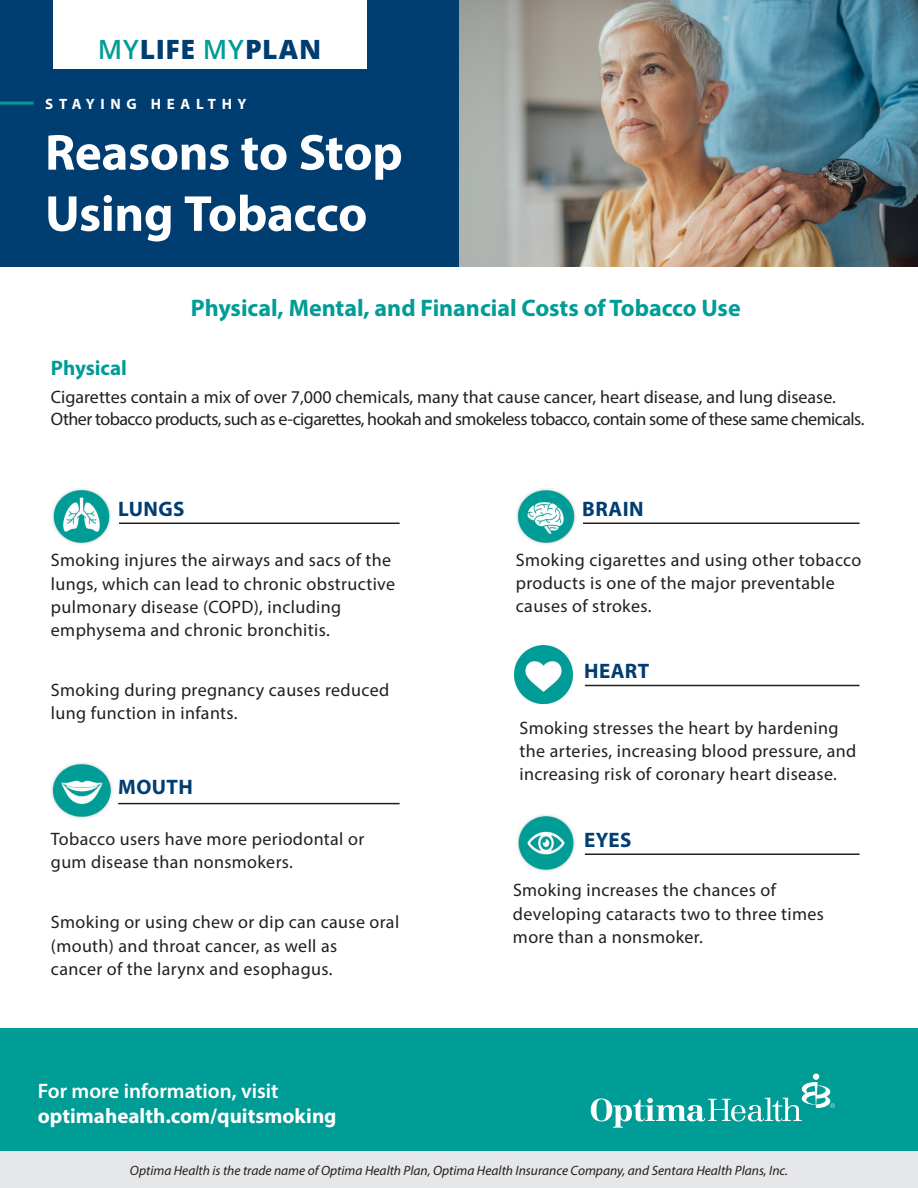
<style>
.page{position:relative;width:918px;height:1188px;background:#fff}
.page>*{position:absolute;margin:0;border:0;box-sizing:border-box;transform-origin:0 0}
.t1{font:700 51px/61.2px "Myriad Pro";letter-spacing:-.01em;color:#fff}
.t2{font:800 26.55px "Open Sans";letter-spacing:.02em;color:#003d71}
.t3{font:700 24px "Myriad Pro";color:#009c96}
.t4{font:700 21px/25.2px "Myriad Pro";color:#fff}
.t5{font:700 21px "Myriad Pro";letter-spacing:.02em;color:#003d71}
.t6{font:700 21px "Myriad Pro";color:#009c96}
.t7{font:18px/23.2px "Myriad Pro";letter-spacing:.02em;color:#231f20}
.t8{font:18px/21.6px "Myriad Pro";letter-spacing:-.03em;color:#231f20}
.t9{font:700 15px "Myriad Pro";letter-spacing:.38em;color:#fff}
.t10{font:italic 13.5px "Myriad Pro";color:#231f20}
.s1{font-weight:600;color:#009c96}
.s2{font-weight:600}
</style>
<div class="page">
<hr style="left:585px;top:853px;width:274px;height:2px;background:#231f20">
<hr style="left:585px;top:685px;width:274px;height:1px;background:#231f20">
<hr style="left:553px;top:523px;width:306px;height:1px;background:#231f20">
<hr style="left:118px;top:803px;width:282px;height:1px;background:#231f20">
<img style="left:459px;top:0;width:459px;height:267px">
<div style="left:0;top:0;width:459px;height:267px;background:#003d71"></div>
<hr style="left:0;top:102px;width:34px;height:3px;background:#009c96">
<div style="left:0;top:1151px;width:918px;height:37px;background:#e6e7e9"></div>
<div style="left:0;top:1028px;width:918px;height:123px;background:#009c96"></div>
<div style="left:53px;top:0;width:313px;height:69px;background:#fff"></div>
<hr style="left:92px;top:523px;width:308px;height:1px;background:#231f20">
<img style="left:52px;top:488px;width:66px;height:56px">
<img style="left:51px;top:762px;width:61px;height:56px">
<img style="left:516px;top:489px;width:66px;height:55px">
<img style="left:514px;top:646px;width:59px;height:58px">
<img style="left:517px;top:815px;width:58px;height:56px">
<svg style="left:591px;top:1074px;width:244px;height:54px"></svg>
<p class="t2" style="left:98px;top:29px;width:225px"><span class="s1">MY</span>LIFE <span class="s1">MY</span>PLAN</p>
<p class="t9" style="left:45px;top:94px;width:203px">STAYING HEALTHY</p>
<p class="t1" style="left:45px;top:120px;width:359px">Reasons to Stop<br>Using Tobacco</p>
<p class="t3" style="left:191px;top:292px;width:551px">Physical, Mental, and Financial Costs of Tobacco Use</p>
<p class="t6" style="left:51px;top:354px;width:78px">Physical</p>
<p class="t8" style="left:51px;top:386px;width:815px">Cigarettes contain a mix of over 7,000 chemicals, many that cause cancer, heart disease, and lung disease.<br>Other tobacco products, such as e-cigarettes, hookah and smokeless tobacco, contain some of these same chemicals.</p>
<p class="t5" style="left:118px;top:496px;width:68px">LUNGS</p>
<p class="t7" style="left:51px;top:549px;width:346px">Smoking injures the airways and sacs of the lungs, which can lead to chronic obstructive pulmonary disease (COPD), including emphysema and chronic bronchitis.</p>
<p class="t7" style="left:51px;top:678px;width:340px">Smoking during pregnancy causes reduced lung function in infants.</p>
<p class="t5" style="left:118px;top:773px;width:76px">MOUTH</p>
<p class="t7" style="left:51px;top:827px;width:315px">Tobacco users have more periodontal or gum disease than nonsmokers.</p>
<p class="t7" style="left:51px;top:910px;width:350px">Smoking or using chew or dip can cause oral (mouth) and throat cancer, as well as<br>cancer of the larynx and esophagus.</p>
<p class="t4" style="left:38px;top:1077px;width:300px"><span class="s2">For more information, visit </span>optimahealth.com/quitsmoking</p>
<p class="t5" style="left:582px;top:496px;width:63px">BRAIN</p>
<p class="t7" style="left:516px;top:548px;width:347px">Smoking cigarettes and using other tobacco products is one of the major preventable causes of strokes.</p>
<p class="t5" style="left:584px;top:657px;width:67px">HEART</p>
<p class="t7" style="left:519px;top:716px;width:338px">Smoking stresses the heart by hardening the arteries, increasing blood pressure, and increasing risk of coronary heart disease.</p>
<p class="t5" style="left:584px;top:827px;width:49px">EYES</p>
<p class="t7" style="left:513px;top:879px;width:313px">Smoking increases the chances of developing cataracts two to three times more than a nonsmoker.</p>
<p class="t10" style="left:130px;top:1162px;width:660px">Optima Health is the trade name of Optima Health Plan, Optima Health Insurance Company, and Sentara Health Plans, Inc.</p>
</div>
